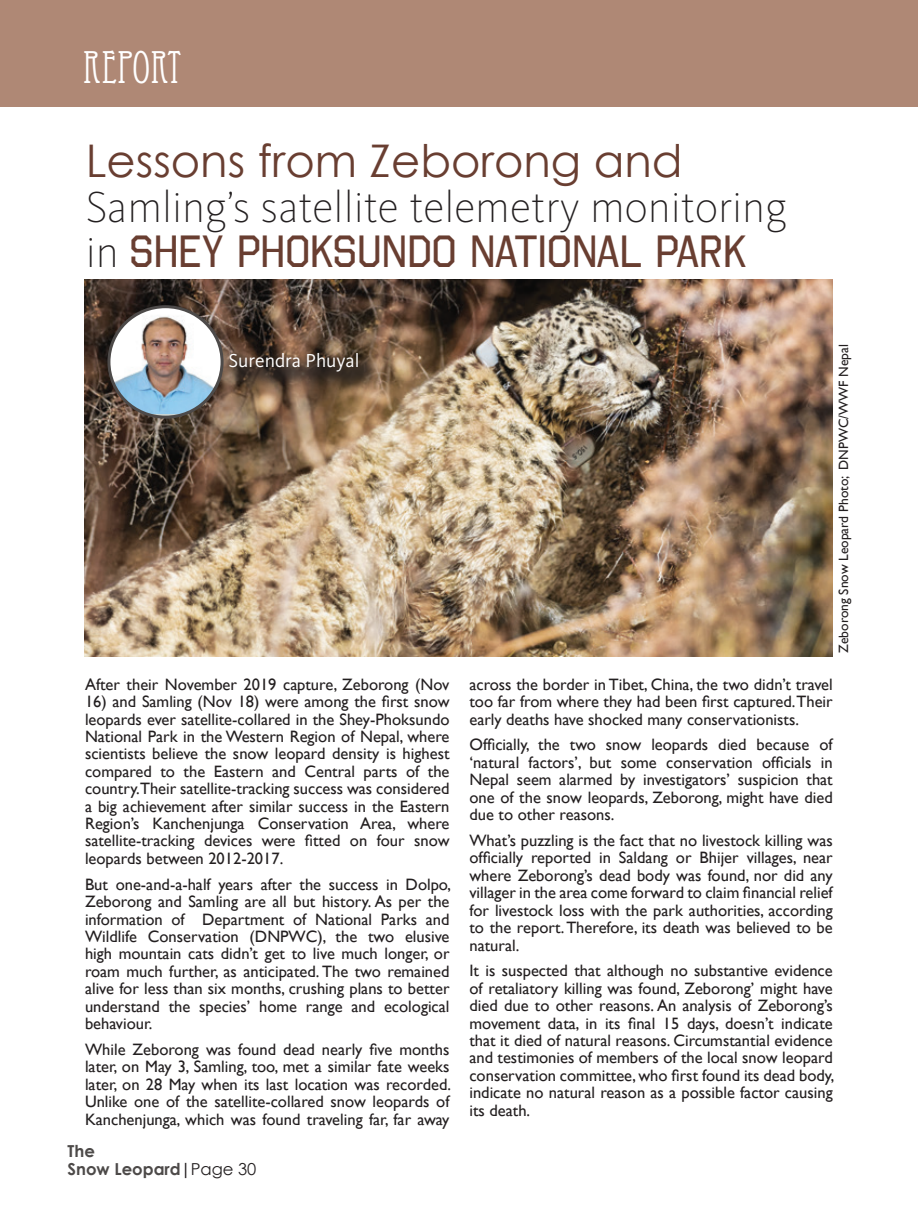
<style>
.page{position:relative;width:918px;height:1210px;background:#fff}
.page>*{position:absolute;margin:0;border:0;box-sizing:border-box;transform-origin:0 0}
.t1{font:200 45px "Kievit OT";color:#231f20}
.t2{font:45px "Octin College Free";color:#693e31}
.t3{font:45px "Century Gothic";color:#693e31}
.t4{font:45px "Eccentric Std";color:#fff}
.t5{font:19.5px "Kievit OT";color:#fff}
.t6{font:16.5px/17.4px "Gill Sans";color:#231f20;text-align:justify}
.t7{font:700 16.5px/17.5px "Century Gothic";color:#4d4a49}
.t8{font:13.5px "Gill Sans";color:#231f20}
.s1{font-family:"Kievit OT";font-weight:200;color:#231f20}
.s2{color:#231f20}
.s3{font-weight:400;color:#231f20}
</style>
<div class="page">
<img style="left:85px;top:279px;width:747px;height:377px">
<div style="left:0;top:0;width:918px;height:107px;background:#af8875"></div>
<div style="left:226px;top:349px;width:156px;height:46px;background:#231f20;opacity:.75"></div>
<img style="left:109px;top:307px;width:113px;height:107px">
<div style="left:107px;top:305px;width:117px;height:113px;border:3px solid #4d4a49;border-radius:50%"></div>
<h1 class="t4" style="left:83px;top:41px;width:100px">REPORT</h1>
<h1 class="t3" style="left:86px;top:129px;width:598px">Lessons from Zeborong and</h1>
<h1 class="t1" style="left:86px;top:182px;width:703px">Samling’s satellite telemetry monitoring</h1>
<h1 class="t2" style="left:86px;top:225px;width:663px"><span class="s1">in</span> SHEY PHOKSUNDO NATIONAL PARK</h1>
<p class="t5" style="left:228px;top:349px;width:132px">Surendra Phuyal</p>
<p class="t8" style="left:836px;top:653px;width:310px;rotate:-90deg">Zeborong Snow Leopard Photo; DNPWC/WWF Nepal</p>
<p class="t6" style="left:85px;top:676px;width:366px">After their November 2019 capture, Zeborong (Nov</p>
<p class="t6" style="left:85px;top:693px;width:366px">16) and Samling (Nov 18) were among the first snow leopards ever satellite-collared in the Shey-Phoksundo National Park in the Western Region of Nepal, where scientists believe the snow leopard density is highest compared to the Eastern and Central parts of the country.Their satellite-tracking success was considered a big achievement after similar success in the Eastern Region’s Kanchenjunga Conservation Area, where satellite-tracking devices were fitted on four snow leopards between 2012-2017.</p>
<p class="t6" style="left:85px;top:876px;width:368px">But one-and-a-half years after the success in Dolpo, Zeborong and Samling are all but history. As per the information of Department of National Parks and Wildlife Conservation (DNPWC), the two elusive high mountain cats didn’t get to live much longer, or roam much further, as anticipated. The two remained alive for less than six months, crushing plans to better understand the species’ home range and ecological behaviour.</p>
<p class="t6" style="left:85px;top:1041px;width:368px">While Zeborong was found dead nearly five months later, on May 3, Samling, too, met a similar fate weeks later, on 28 May when its last location was recorded.<br>Unlike one of the satellite-collared snow leopards of Kanchenjunga, which was found traveling far, far away</p>
<p class="t7" style="left:68px;top:1141px;width:190px">The<br>Snow Leopard<span class="s2">|</span><span class="s3">Page 30</span></p>
<p class="t6" style="left:469px;top:676px;width:365px">across the border in Tibet, China, the two didn’t travel too far from where they had been first captured.Their early deaths have shocked many conservationists.</p>
<p class="t6" style="left:469px;top:736px;width:365px">Officially, the two snow leopards died because of ‘natural factors’, but some conservation officials in Nepal seem alarmed by investigators’ suspicion that one of the snow leopards, Zeborong, might have died due to other reasons.</p>
<p class="t6" style="left:469px;top:832px;width:365px">What’s puzzling is the fact that no livestock killing was officially reported in Saldang or Bhijer villages, near where Zeborong’s dead body was found, nor did any villager in the area come forward to claim financial relief for livestock loss with the park authorities, according to the report. Therefore, its death was believed to be natural.</p>
<p class="t6" style="left:469px;top:962px;width:366px">It is suspected that although no substantive evidence of retaliatory killing was found, Zeborong’ might have died due to other reasons. An analysis of Zeborong’s movement data, in its final 15 days, doesn’t indicate that it died of natural reasons. Circumstantial evidence and testimonies of members of the local snow leopard conservation committee, who first found its dead body, indicate no natural reason as a possible factor causing its death.</p>
</div>
